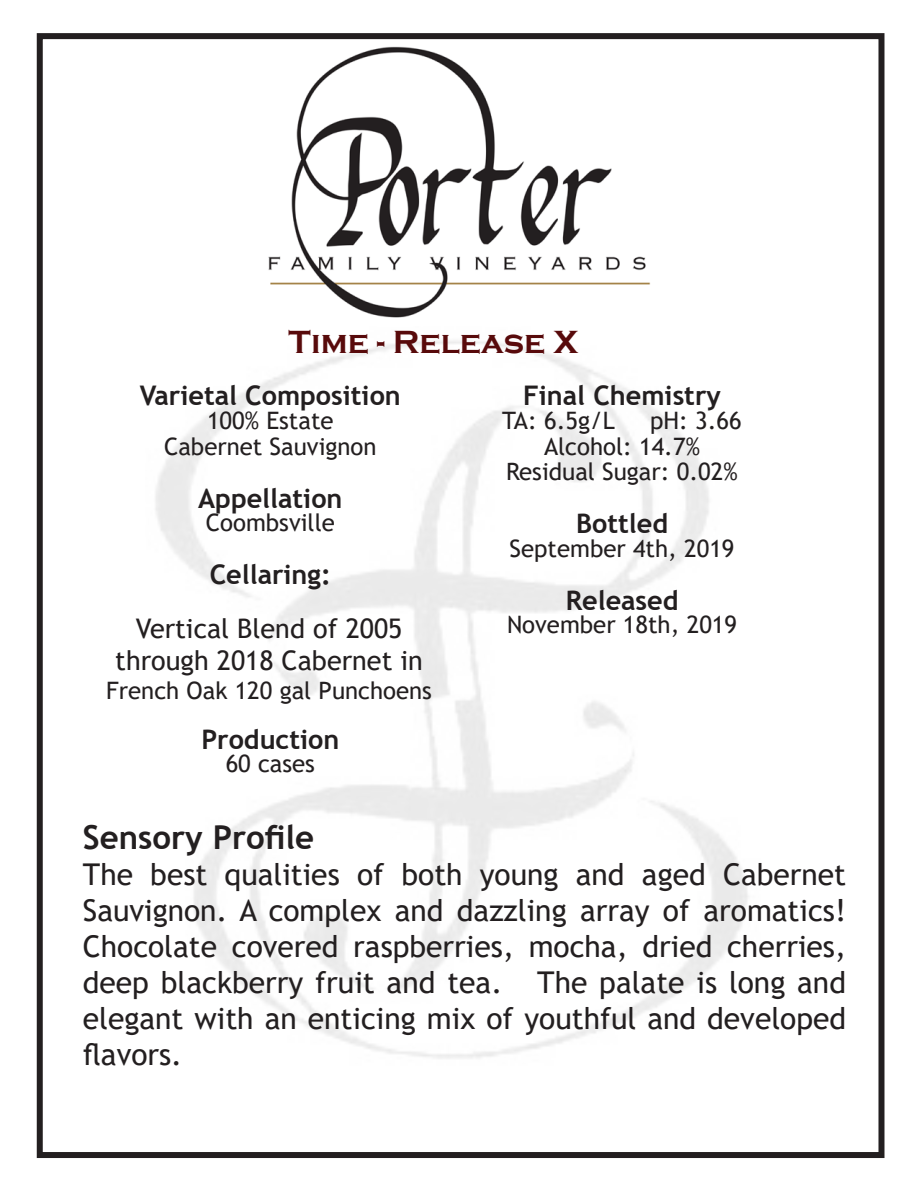
<style>
.page{position:relative;width:918px;height:1188px;background:#fff}
.page>*{position:absolute;margin:0;border:0;box-sizing:border-box;transform-origin:0 0}
.t1{font:700 33px "Trebuchet MS";color:#231f20}
.t2{font:700 33px "Copperplate Gothic";color:#580a0b}
.t3{font:30px/36px "Trebuchet MS";color:#231f20;text-align:justify}
.t4{font:700 27px "Trebuchet MS";color:#231f20}
.t5{font:27px "Trebuchet MS";color:#231f20}
.t6{font:24px "Trebuchet MS";color:#231f20}
</style>
<div class="page">
<div style="left:37px;top:33px;width:847px;height:1125px;border:6px solid #231f20"></div>
<img style="left:268px;top:46px;width:383px;height:272px">
<p class="t2" style="left:289px;top:324px;width:291px">Time - Release X</p>
<p class="t4" style="left:140px;top:378px;width:263px">Varietal Composition</p>
<p class="t4" style="left:523px;top:378px;width:199px">Final Chemistry</p>
<p class="t6" style="left:207px;top:406px;width:128px">100% Estate</p>
<p class="t6" style="left:502px;top:406px;width:114px">TA: 6.5g/L</p>
<p class="t6" style="left:650px;top:406px;width:93px">pH: 3.66</p>
<p class="t6" style="left:164px;top:431px;width:214px">Cabernet Sauvignon</p>
<p class="t6" style="left:544px;top:431px;width:158px">Alcohol: 14.7%</p>
<p class="t6" style="left:506px;top:457px;width:233px">Residual Sugar: 0.02%</p>
<p class="t4" style="left:198px;top:481px;width:146px">Appellation</p>
<p class="t6" style="left:206px;top:508px;width:130px">Coombsville</p>
<p class="t4" style="left:576px;top:507px;width:93px">Bottled</p>
<p class="t6" style="left:510px;top:533px;width:227px">September 4th, 2019</p>
<p class="t4" style="left:210px;top:558px;width:123px">Cellaring:</p>
<p class="t4" style="left:566px;top:584px;width:114px">Released</p>
<p class="t5" style="left:136px;top:611px;width:268px">Vertical Blend of 2005</p>
<p class="t5" style="left:115px;top:644px;width:309px">through 2018 Cabernet in</p>
<p class="t6" style="left:106px;top:675px;width:327px">French Oak 120 gal Punchoens</p>
<p class="t6" style="left:507px;top:610px;width:232px">November 18th, 2019</p>
<p class="t4" style="left:201px;top:723px;width:140px">Production</p>
<p class="t6" style="left:226px;top:749px;width:91px">60 cases</p>
<p class="t1" style="left:83px;top:817px;width:233px">Sensory Profile</p>
<p class="t3" style="left:83px;top:856px;width:765px">The best qualities of both young and aged Cabernet Sauvignon. A complex and dazzling array of aromatics!<br>Chocolate covered raspberries, mocha, dried cherries, deep blackberry fruit and tea. The palate is long and elegant with an enticing mix of youthful and developed flavors.</p>
</div>
